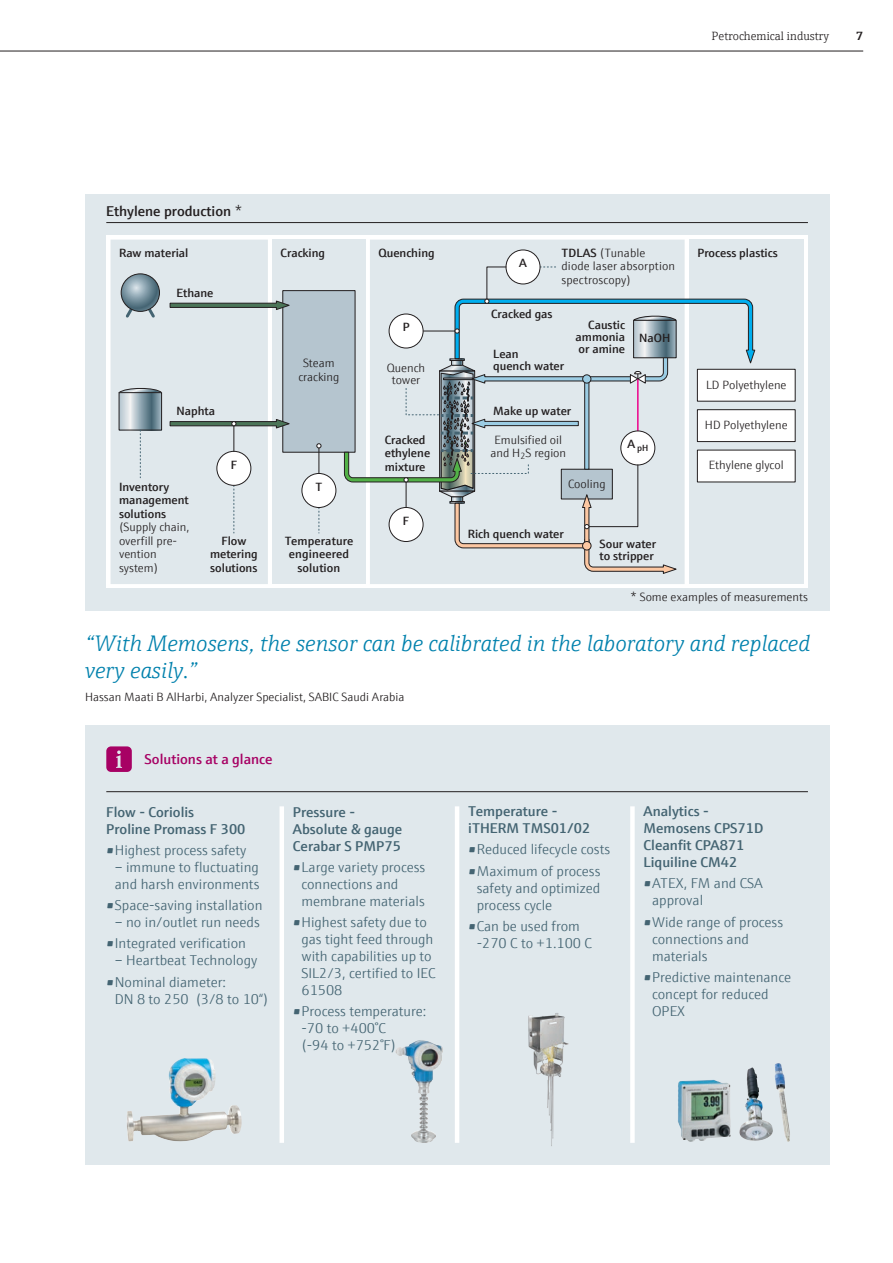
<style>
.page{position:relative;width:893px;height:1263px;background:#fff}
.page>*{position:absolute;margin:0;border:0;box-sizing:border-box;transform-origin:0 0}
.Copy_Default{font:italic 300 22.5px/27px "E+H Serif";color:#0081ad}
.t1{font:300 14.25px/17px "E+H Sans";color:#446472}
.Infobox_Default{font:600 14.25px/17px "E+H Sans";color:#446472}
.t2{font:600 14.25px "E+H Sans";color:#231f20}
.Copy_Default-2{font:600 14.25px "E+H Sans";color:#a70164}
.Copy_Default-3{font:300 12px/13.5px "E+H Sans";color:#231f20;text-align:center}
.t3{font:600 12px/13.5px "E+H Sans";color:#231f20}
.Topline_Inside{font:300 12px "E+H Serif";color:#231f20}
.t4{font:700 12px "E+H Serif";color:#231f20}
.t5{font:600 9px "E+H Sans";color:#231f20}
.s1{font-weight:300}
.s2{font-weight:600}
</style>
<div class="page">
<hr style="left:0;top:51px;width:863px;height:1px;background:#231f20">
<div style="left:85px;top:194px;width:744px;height:417px;background:#e0e8ec"></div>
<div style="left:106px;top:235px;width:702px;height:353px;background:#fff"></div>
<div style="left:111px;top:240px;width:157px;height:344px;background:#e0e8ec"></div>
<div style="left:272px;top:240px;width:94px;height:344px;background:#e0e8ec"></div>
<div style="left:689px;top:240px;width:115px;height:344px;background:#e0e8ec"></div>
<div style="left:370px;top:240px;width:315px;height:344px;background:#e0e8ec"></div>
<div style="left:697px;top:369px;width:98px;height:32px;background:#fff"></div>
<div style="left:697px;top:369px;width:98px;height:32px;border:1px solid #231f20"></div>
<div style="left:697px;top:410px;width:98px;height:32px;background:#fff"></div>
<div style="left:697px;top:409px;width:98px;height:33px;border:1px solid #231f20"></div>
<div style="left:697px;top:450px;width:98px;height:32px;background:#fff"></div>
<div style="left:282px;top:290px;width:73px;height:162px;background:#b5c5cf;border:1px solid #231f20"></div>
<svg style="left:169px;top:300px;width:121px;height:10px"></svg>
<svg style="left:118px;top:388px;width:44px;height:5px"></svg>
<svg style="left:121px;top:394px;width:39px;height:34px"></svg>
<div style="left:119px;top:392px;width:43px;height:38px;border:1px solid #231f20"></div>
<svg style="left:123px;top:302px;width:34px;height:16px"></svg>
<svg style="left:121px;top:274px;width:38px;height:37px"></svg>
<div style="left:121px;top:274px;width:39px;height:38px;border:1px solid #231f20;border-radius:50%"></div>
<hr style="left:106px;top:222px;width:702px;height:1px;background:#231f20">
<svg style="left:140px;top:430px;width:1px;height:48px"></svg>
<svg style="left:234px;top:486px;width:1px;height:47px"></svg>
<svg style="left:319px;top:508px;width:1px;height:25px"></svg>
<div style="left:217px;top:451px;width:34px;height:34px;background:#fff;border-radius:50%"></div>
<div style="left:217px;top:451px;width:34px;height:35px;border:1px solid #231f20;border-radius:50%"></div>
<svg style="left:169px;top:419px;width:122px;height:32px"></svg>
<div style="left:302px;top:473px;width:34px;height:34px;background:#fff;border-radius:50%"></div>
<div style="left:302px;top:473px;width:34px;height:35px;border:1px solid #231f20;border-radius:50%"></div>
<svg style="left:316px;top:443px;width:5px;height:30px"></svg>
<div style="left:506px;top:250px;width:34px;height:34px;background:#fff;border-radius:50%"></div>
<div style="left:506px;top:250px;width:34px;height:34px;border:1px solid #231f20;border-radius:50%"></div>
<svg style="left:344px;top:266px;width:412px;height:308px"></svg>
<div style="left:85px;top:725px;width:744px;height:439px;background:#e0e8ec"></div>
<img style="left:395px;top:1041px;width:27px;height:84px">
<img style="left:528px;top:1013px;width:41px;height:133px">
<img style="left:739px;top:1067px;width:34px;height:74px">
<img style="left:775px;top:1063px;width:15px;height:79px">
<img style="left:678px;top:1080px;width:52px;height:62px">
<hr style="left:106px;top:791px;width:702px;height:1px;background:#231f20">
<hr style="left:280px;top:806px;width:4px;height:337px;background:#fff">
<hr style="left:455px;top:806px;width:4px;height:337px;background:#fff">
<div style="left:630px;top:806px;width:5px;height:337px;background:#fff"></div>
<svg style="left:106px;top:746px;width:26px;height:26px"></svg>
<img style="left:127px;top:1058px;width:115px;height:84px">
<p class="t2" style="left:106px;top:200px;width:137px">Ethylene production <span class="s1">*</span></p>
<p class="Topline_Inside" style="left:712px;top:27px;width:119px">Petrochemical industry</p>
<p class="t4" style="left:856px;top:27px;width:8px">7</p>
<p class="Copy_Default-3" style="left:561px;top:245px;width:115px;text-align:left"><span class="s2">TDLAS</span> (Tunable diode laser absorption spectroscopy)</p>
<p class="t3" style="left:119px;top:245px;width:71px">Raw material</p>
<p class="t3" style="left:281px;top:245px;width:46px">Cracking</p>
<p class="t3" style="left:378px;top:245px;width:58px">Quenching</p>
<p class="t3" style="left:697px;top:245px;width:82px">Process plastics</p>
<p class="t3" style="left:519px;top:255px;width:9px">A</p>
<p class="t3" style="left:176px;top:285px;width:39px">Ethane</p>
<p class="t3" style="left:176px;top:403px;width:40px">Naphta</p>
<p class="t3" style="left:231px;top:457px;width:8px">F</p>
<p class="Copy_Default-3" style="left:298px;top:355px;width:42px">Steam cracking</p>
<p class="t3" style="left:403px;top:319px;width:8px">P</p>
<p class="Copy_Default-3" style="left:387px;top:361px;width:40px;line-height:12px">Quench tower</p>
<p class="t3" style="left:491px;top:306px;width:63px">Cracked gas</p>
<p class="t3" style="left:493px;top:347px;width:72px;line-height:12px">Lean<br>quench water</p>
<p class="t3" style="left:576px;top:318px;width:51px;line-height:12px;text-align:justify;text-indent:13px">Caustic ammonia or amine</p>
<p class="t3" style="left:493px;top:403px;width:80px">Make up water</p>
<p class="t3" style="left:639px;top:330px;width:33px">NaOH</p>
<p class="t3" style="left:385px;top:432px;width:47px">Cracked ethylene mixture</p>
<p class="Copy_Default-3" style="left:490px;top:432px;width:77px">Emulsified oil and H<sub>2</sub>S region</p>
<p class="t5" style="left:627px;top:441px;width:23px"><sup>A</sup> pH</p>
<p class="Copy_Default-3" style="left:706px;top:377px;width:82px">LD Polyethylene</p>
<p class="Copy_Default-3" style="left:705px;top:417px;width:84px">HD Polyethylene</p>
<p class="Copy_Default-3" style="left:709px;top:458px;width:76px">Ethylene glycol</p>
<p class="Copy_Default-3" style="left:119px;top:479px;width:72px;text-align:left"><span class="s2">Inventory management solutions </span>(Supply chain, overfill pre&shy;vention system)</p>
<p class="t3" style="left:210px;top:533px;width:49px;text-align:center">Flow metering solutions</p>
<p class="t3" style="left:316px;top:479px;width:8px">T</p>
<p class="t3" style="left:285px;top:533px;width:70px;text-align:center">Temperature engineered solution</p>
<p class="t3" style="left:403px;top:513px;width:8px">F</p>
<p class="Copy_Default-3" style="left:568px;top:476px;width:39px">Cooling</p>
<p class="t3" style="left:468px;top:526px;width:98px">Rich quench water</p>
<p class="t3" style="left:600px;top:537px;width:58px;line-height:12px">Sour water to stripper</p>
<p class="Copy_Default-3" style="left:631px;top:589px;width:179px">* Some examples of measurements</p>
<p class="Copy_Default" style="left:85px;top:628px;width:726px">“With Memosens, the sensor can be calibrated in the laboratory and replaced very easily.”</p>
<p class="Copy_Default-3" style="left:85px;top:689px;width:321px">Hassan Maati B AlHarbi, Analyzer Specialist, SABIC Saudi Arabia</p>
<p class="Copy_Default-2" style="left:145px;top:748px;width:129px">Solutions at a glance</p>
<p class="Infobox_Default" style="left:106px;top:802px;width:141px">Flow - Coriolis<br>Proline Promass F 300</p>
<p class="t1" style="left:106px;top:840px;width:142px">•Highest process safety</p>
<p class="t1" style="left:115px;top:857px;width:146px">– immune to fluctuating and harsh environments</p>
<p class="t1" style="left:106px;top:896px;width:158px">•Space-saving installation</p>
<p class="t1" style="left:115px;top:913px;width:147px">– no in/outlet run needs</p>
<p class="t1" style="left:106px;top:934px;width:141px">•Integrated verification</p>
<p class="t1" style="left:115px;top:951px;width:144px">– Heartbeat Technology</p>
<p class="t1" style="left:115px;top:972px;width:155px;text-indent:-9px">•Nominal diameter:<br>DN 8 to 250 (3/8 to 10“)</p>
<p class="Infobox_Default" style="left:293px;top:802px;width:111px">Pressure -<br>Absolute &amp; gauge<br>Cerabar S PMP75</p>
<p class="t1" style="left:301px;top:857px;width:125px;text-indent:-9px">•Large variety process connections and membrane materials</p>
<p class="t1" style="left:301px;top:913px;width:136px;text-indent:-9px">•Highest safety due to gas tight feed through with capabilities up to<br>SIL2/3, certified to IEC<br>61508</p>
<p class="t1" style="left:301px;top:1002px;width:126px;text-indent:-9px">•Process temperature: -70 to +400°C<br>(-94 to +752°F)</p>
<p class="Infobox_Default" style="left:468px;top:802px;width:124px">Temperature - iTHERM TMS01/02</p>
<p class="t1" style="left:468px;top:840px;width:144px">•Reduced lifecycle costs</p>
<p class="t1" style="left:477px;top:861px;width:125px;text-align:justify;text-indent:-9px">•Maximum of process safety and optimized process cycle</p>
<p class="t1" style="left:477px;top:917px;width:117px;text-indent:-9px">•Can be used from -270 C to +1.100 C</p>
<p class="Infobox_Default" style="left:644px;top:802px;width:121px">Analytics -<br>Memosens CPS71D<br>Cleanfit CPA871<br>Liquiline CM42</p>
<p class="t1" style="left:652px;top:874px;width:112px;text-indent:-9px">•ATEX, FM and CSA approval</p>
<p class="t1" style="left:652px;top:912px;width:132px;text-indent:-9px">•Wide range of process connections and materials</p>
<p class="t1" style="left:652px;top:968px;width:141px;text-indent:-9px">•Predictive maintenance concept for reduced<br>OPEX</p>
</div>
